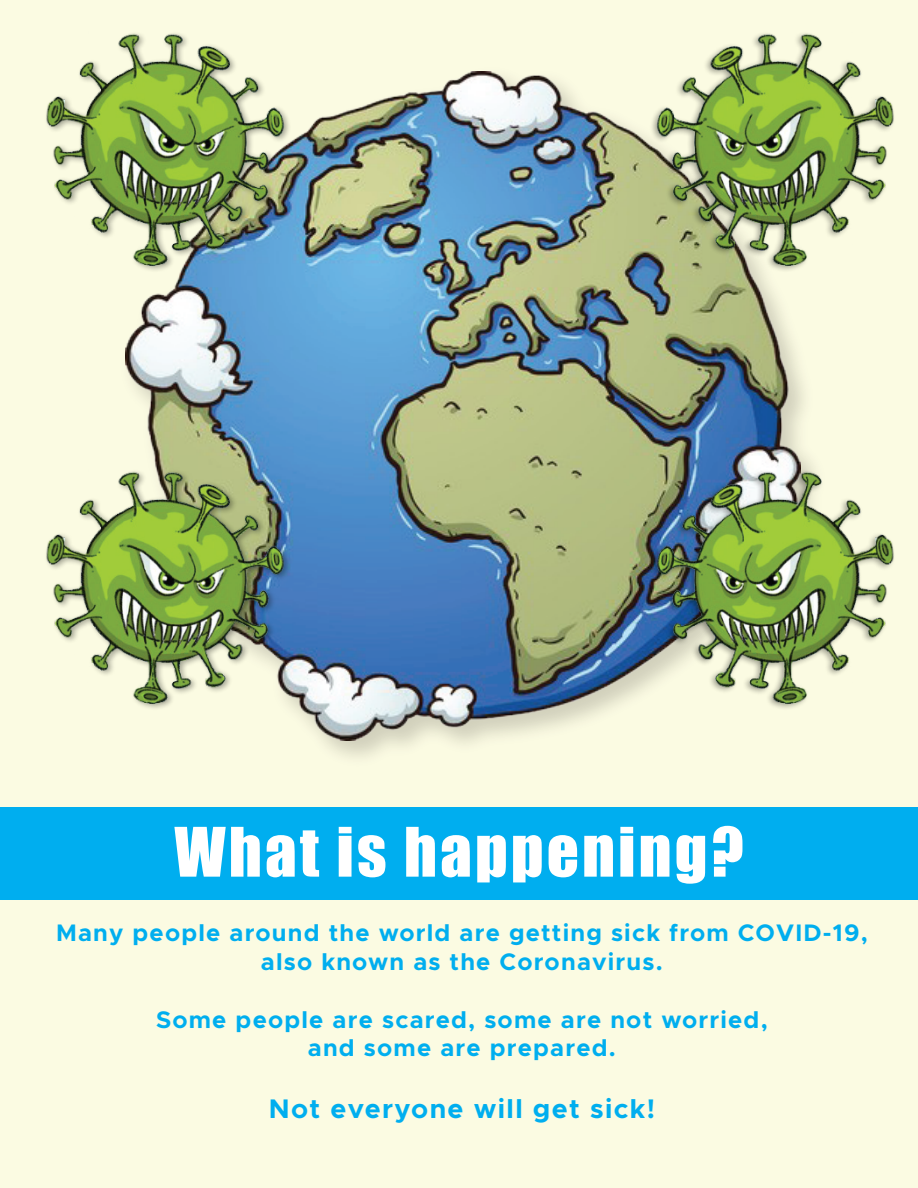
<style>
.page{position:relative;width:918px;height:1188px;background:#fbfbe2}
.page>*{position:absolute;margin:0;border:0;box-sizing:border-box;transform-origin:0 0}
.t1{font:63px "Impact";letter-spacing:.05em;color:#fff}
.t2{font:700 27px "Metropolis";letter-spacing:.05em;color:#00aeef}
.t3{font:700 24px/28.8px "Metropolis";letter-spacing:.05em;color:#00aeef;text-align:center}
</style>
<div class="page">
<div style="left:0;top:807px;width:918px;height:93px;background:#00aeef"></div>
<img style="left:125px;top:72px;width:675px;height:669px">
<img style="left:640px;top:33px;width:254px;height:246px">
<img style="left:46px;top:33px;width:255px;height:246px">
<img style="left:640px;top:458px;width:254px;height:259px">
<img style="left:46px;top:458px;width:255px;height:259px">
<h1 class="t1" style="left:174px;top:803px;width:571px">What is happening?</h1>
<p class="t3" style="left:56px;top:919px;width:813px">Many people around the world are getting sick from COVID-19, also known as the Coronavirus.</p>
<p class="t3" style="left:156px;top:1005px;width:613px">Some people are scared, some are not worried, and some are prepared.</p>
<p class="t2" style="left:269px;top:1091px;width:388px">Not everyone will get sick!</p>
</div>
